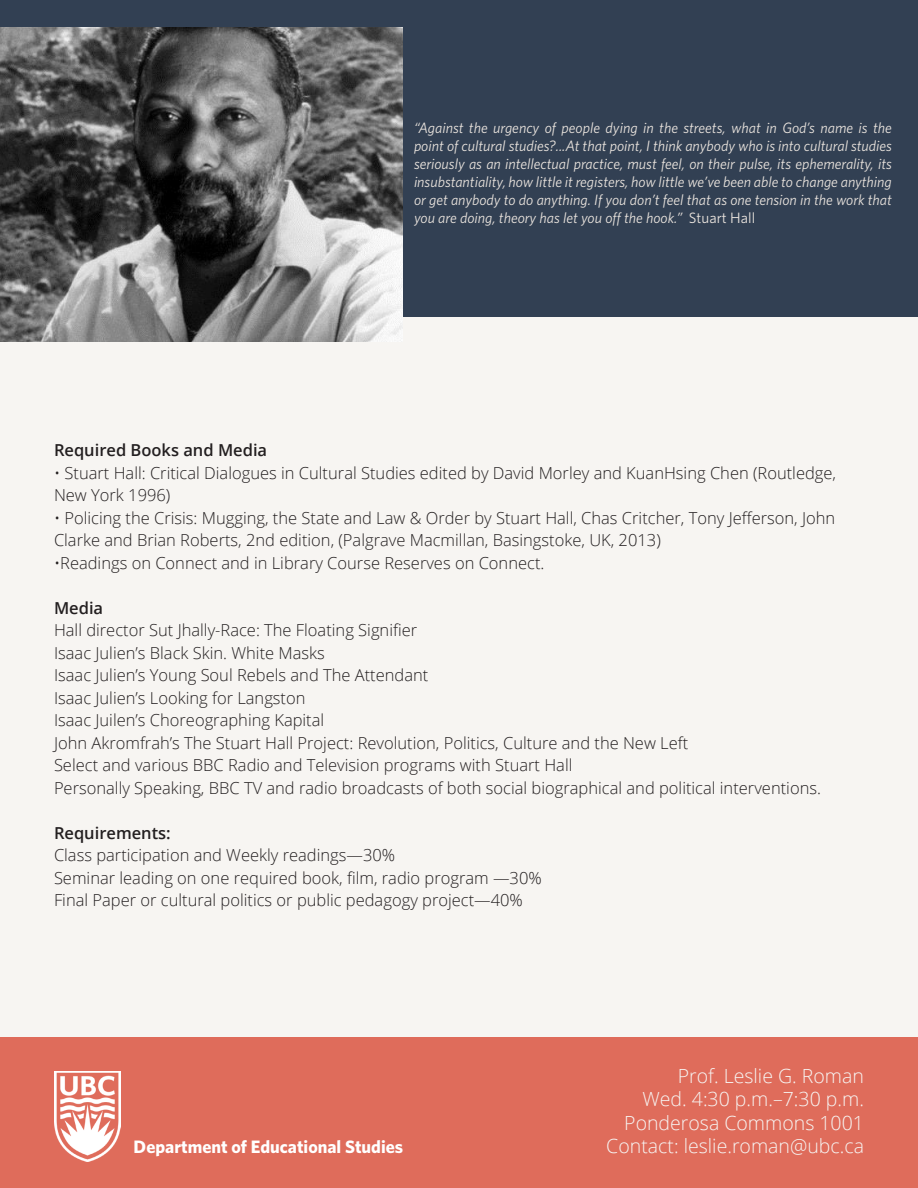
<style>
.page{position:relative;width:918px;height:1188px;background:#fff}
.page>*{position:absolute;margin:0;border:0;box-sizing:border-box;transform-origin:0 0}
.t1{font:300 19.5px "Open Sans";color:#f7f5f3}
.t2{font:700 18px "Whitney";color:#fff}
.t3{font:300 16.5px/22.5px "Open Sans";color:#231f20}
.t4{font:600 16.5px "Open Sans";color:#231f20}
.t5{font:italic 15px/18px "Whitney";color:#eae4de;text-align:justify}
.s1{font-style:normal}
</style>
<div class="page">
<div style="left:0;top:0;width:918px;height:1057px;background:#f7f5f2"></div>
<div style="left:0;top:1038px;width:918px;height:150px;background:#df6c5b"></div>
<img style="left:54px;top:1071px;width:67px;height:91px">
<div style="left:0;top:0;width:918px;height:317px;background:#324053"></div>
<img style="left:0;top:27px;width:403px;height:315px">
<p class="t5" style="left:414px;top:118px;width:479px">“Against the urgency of people dying in the streets, what in God’s name is the point of cultural studies?...At that point, I think anybody who is into cultural studies seriously as an intellectual practice, must feel, on their pulse, its ephemerality, its insubstantiality, how little it registers, how little we’ve been able to change anything or get anybody to do anything. If you don’t feel that as one tension in the work that you are doing, theory has let you off the hook.” <span class="s1">Stuart Hall</span></p>
<p class="t4" style="left:54px;top:439px;width:215px">Required Books and Media</p>
<p class="t3" style="left:54px;top:461px;width:784px">• Stuart Hall: Critical Dialogues in Cultural Studies edited by David Morley and KuanHsing Chen (Routledge,<br>New York 1996)</p>
<p class="t3" style="left:54px;top:506px;width:783px">• Policing the Crisis: Mugging, the State and Law &amp; Order by Stuart Hall, Chas Critcher, Tony Jefferson, John<br>Clarke and Brian Roberts, 2nd edition, (Palgrave Macmillan, Basingstoke, UK, 2013)</p>
<p class="t3" style="left:54px;top:551px;width:492px">•Readings on Connect and in Library Course Reserves on Connect.</p>
<p class="t4" style="left:54px;top:597px;width:51px">Media</p>
<p class="t3" style="left:54px;top:619px;width:365px">Hall director Sut Jhally-Race: The Floating Signifier</p>
<p class="t3" style="left:54px;top:641px;width:272px">Isaac Julien’s Black Skin. White Masks</p>
<p class="t3" style="left:54px;top:664px;width:376px">Isaac Julien’s Young Soul Rebels and The Attendant</p>
<p class="t3" style="left:54px;top:686px;width:253px">Isaac Julien’s Looking for Langston</p>
<p class="t3" style="left:54px;top:709px;width:272px">Isaac Juilen’s Choreographing Kapital</p>
<p class="t3" style="left:54px;top:731px;width:636px">John Akromfrah’s The Stuart Hall Project: Revolution, Politics, Culture and the New Left</p>
<p class="t3" style="left:54px;top:754px;width:520px">Select and various BBC Radio and Television programs with Stuart Hall</p>
<p class="t3" style="left:54px;top:776px;width:769px">Personally Speaking, BBC TV and radio broadcasts of both social biographical and political interventions.</p>
<p class="t4" style="left:54px;top:822px;width:118px">Requirements:</p>
<p class="t3" style="left:54px;top:844px;width:343px">Class participation and Weekly readings—30%</p>
<p class="t3" style="left:54px;top:866px;width:489px">Seminar leading on one required book, film, radio program —30%</p>
<p class="t3" style="left:54px;top:889px;width:470px">Final Paper or cultural politics or public pedagogy project—40%</p>
<p class="t2" style="left:134px;top:1135px;width:271px">Department of Educational Studies</p>
<p class="t1" style="left:678px;top:1062px;width:188px">Prof. Leslie G. Roman</p>
<p class="t1" style="left:642px;top:1086px;width:223px">Wed. 4:30 p.m.–7:30 p.m.</p>
<p class="t1" style="left:624px;top:1109px;width:241px">Ponderosa Commons 1001</p>
<p class="t1" style="left:606px;top:1133px;width:259px">Contact: leslie.roman@ubc.ca</p>
</div>
